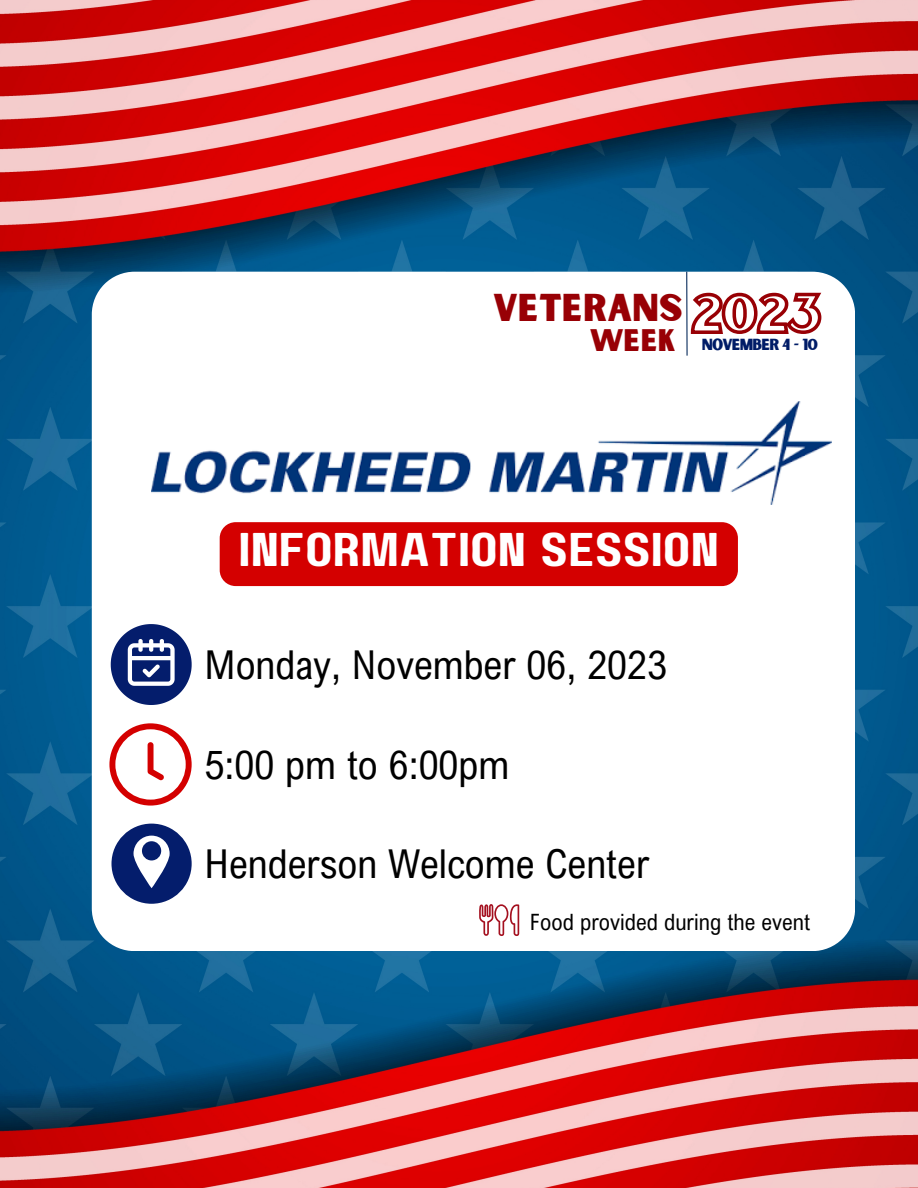
<style>
.page{position:relative;width:918px;height:1188px;background:#fff}
.page>*{position:absolute;margin:0;border:0;box-sizing:border-box;transform-origin:0 0}
.t1{font:47.25px "Paalalabas Display Wide BETA";color:#fff}
.t2{font:39.9px "Arial Nova Cond";color:#000}
.t3{font:37.05px "Sunborn Sans One";color:#980005}
.t4{font:29.85px "Sunborn Sans One";color:#980005}
.t5{font:22.5px "Arial Nova Cond";color:#000}
.t6{font:15.3px "Sunborn Sans One";letter-spacing:-.055em;color:#001c67}
</style>
<div class="page">
<img style="left:0;top:0;width:918px;height:1188px">
<svg style="left:92px;top:272px;width:763px;height:679px"></svg>
<img style="left:152px;top:402px;width:679px;height:102px">
<svg style="left:111px;top:624px;width:81px;height:81px"></svg>
<svg style="left:109px;top:723px;width:83px;height:82px"></svg>
<svg style="left:111px;top:824px;width:80px;height:79px"></svg>
<svg style="left:479px;top:904px;width:40px;height:32px"></svg>
<hr style="left:686px;top:272px;width:2px;height:84px;background:#0c2f5e">
<svg style="left:689px;top:290px;width:135px;height:46px"></svg>
<div style="left:220px;top:522px;width:518px;height:64px;background:#d40000"></div>
<p class="t3" style="left:493px;top:284px;width:191px">VETERANS</p>
<p class="t4" style="left:590px;top:321px;width:88px">WEEK</p>
<p class="t6" style="left:702px;top:335px;width:118px">NOVEMBER 4 - 10</p>
<p class="t1" style="left:239px;top:531px;width:482px">INFORMATION SESSION</p>
<p class="t2" style="left:205px;top:640px;width:464px">Monday, November 06, 2023</p>
<p class="t2" style="left:205px;top:740px;width:306px">5:00 pm to 6:00pm</p>
<p class="t2" style="left:205px;top:839px;width:446px">Henderson Welcome Center</p>
<p class="t5" style="left:530px;top:908px;width:282px">Food provided during the event</p>
</div>
